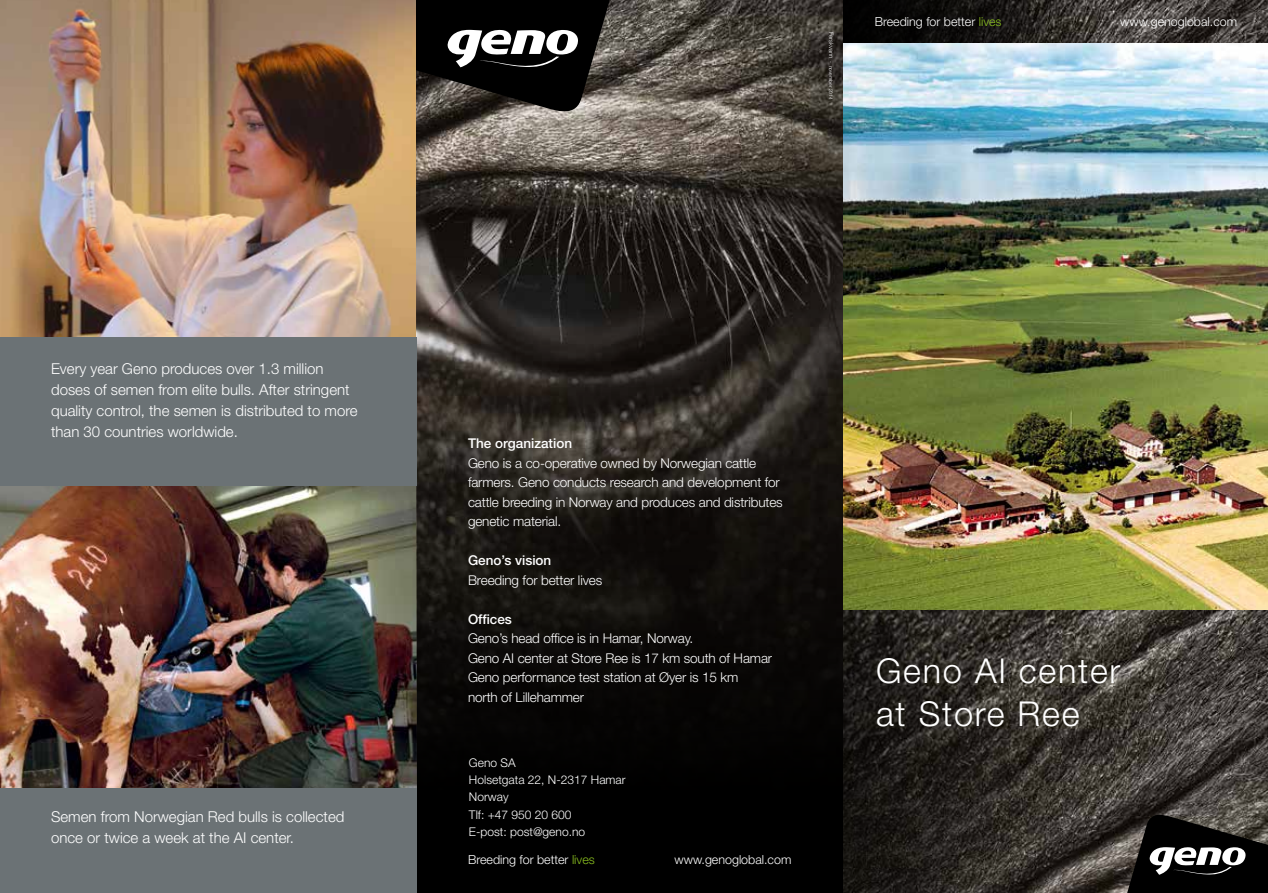
<style>
.page{position:relative;width:1268px;height:893px;background:#fff}
.page>*{position:absolute;margin:0;border:0;box-sizing:border-box;transform-origin:0 0}
.t1{font:300 34.35px/43.5px "Helvetica Neue LT Std";letter-spacing:.05em;color:#fff}
.t2{font:300 15px/21px "Helvetica Neue LT Std";color:#fff}
.t3{font:300 13.5px/19.5px "Helvetica Neue LT Std";letter-spacing:-.01em;color:#fff}
.t4{font:500 13.5px "Helvetica Neue LT Std";color:#fff}
.t5{font:300 12.45px "Helvetica Neue LT Std";color:#fff}
.t6{font:300 12px/17.2px "Helvetica Neue LT Std";color:#fff}
.t7{font:300 4.95px "Helvetica Neue LT Std";color:#fff}
.s1{font-size:6px}
.s2{color:#88bd1f}
</style>
<div class="page">
<img style="left:842px;top:43px;width:425px;height:768px">
<img style="left:0;top:0;width:417px;height:337px">
<img style="left:0;top:486px;width:417px;height:302px">
<img style="left:842px;top:0;width:425px;height:43px">
<svg style="left:842px;top:610px;width:283px;height:283px;background:#2f2c27"></svg>
<svg style="left:1101px;top:811px;width:166px;height:82px;background:#353331"></svg>
<div style="left:417px;top:0;width:425px;height:893px;background:#000"></div>
<img style="left:417px;top:0;width:425px;height:734px">
<svg style="left:417px;top:0;width:204px;height:116px"></svg>
<div style="left:0;top:337px;width:417px;height:149px;background:#6b7275"></div>
<div style="left:0;top:788px;width:417px;height:105px;background:#6b7275"></div>
<p class="t2" style="left:51px;top:358px;width:308px">Every year Geno produces over 1.3 million doses of semen from elite bulls. After stringent quality control, the semen is distributed to more than 30 countries worldwide.</p>
<p class="t2" style="left:51px;top:806px;width:295px">Semen from Norwegian Red bulls is collected once or twice a week at the AI center.</p>
<p class="t7" style="left:833px;top:32px;width:69px;rotate:90deg"><span class="s1">Ferskvann</span> - november 2014</p>
<p class="t5" style="left:874px;top:14px;width:128px">Breeding for better <span class="s2">lives</span></p>
<p class="t5" style="left:1119px;top:14px;width:118px">www.genoglobal.com</p>
<p class="t4" style="left:468px;top:435px;width:106px">The organization</p>
<p class="t3" style="left:468px;top:453px;width:316px">Geno is a co-operative owned by Norwegian cattle farmers. Geno conducts research and development for cattle breeding in Norway and produces and distributes genetic material.</p>
<p class="t4" style="left:468px;top:552px;width:85px">Geno’s vision</p>
<p class="t3" style="left:468px;top:570px;width:136px">Breeding for better lives</p>
<p class="t4" style="left:468px;top:611px;width:45px">Offices</p>
<p class="t3" style="left:468px;top:628px;width:305px">Geno’s head office is in Hamar, Norway.<br>Geno AI center at Store Ree is 17 km south of Hamar Geno performance test station at Øyer is 15 km<br>north of Lillehammer</p>
<p class="t6" style="left:469px;top:754px;width:158px">Geno SA<br>Holsetgata 22, N-2317 Hamar<br>Norway<br>Tlf: +47 950 20 600<br>E-post: post@geno.no</p>
<p class="t5" style="left:468px;top:852px;width:128px">Breeding for better <span class="s2">lives</span></p>
<p class="t5" style="left:674px;top:852px;width:118px">www.genoglobal.com</p>
<h1 class="t1" style="left:875px;top:648px;width:246px">Geno AI center at Store Ree</h1>
</div>
